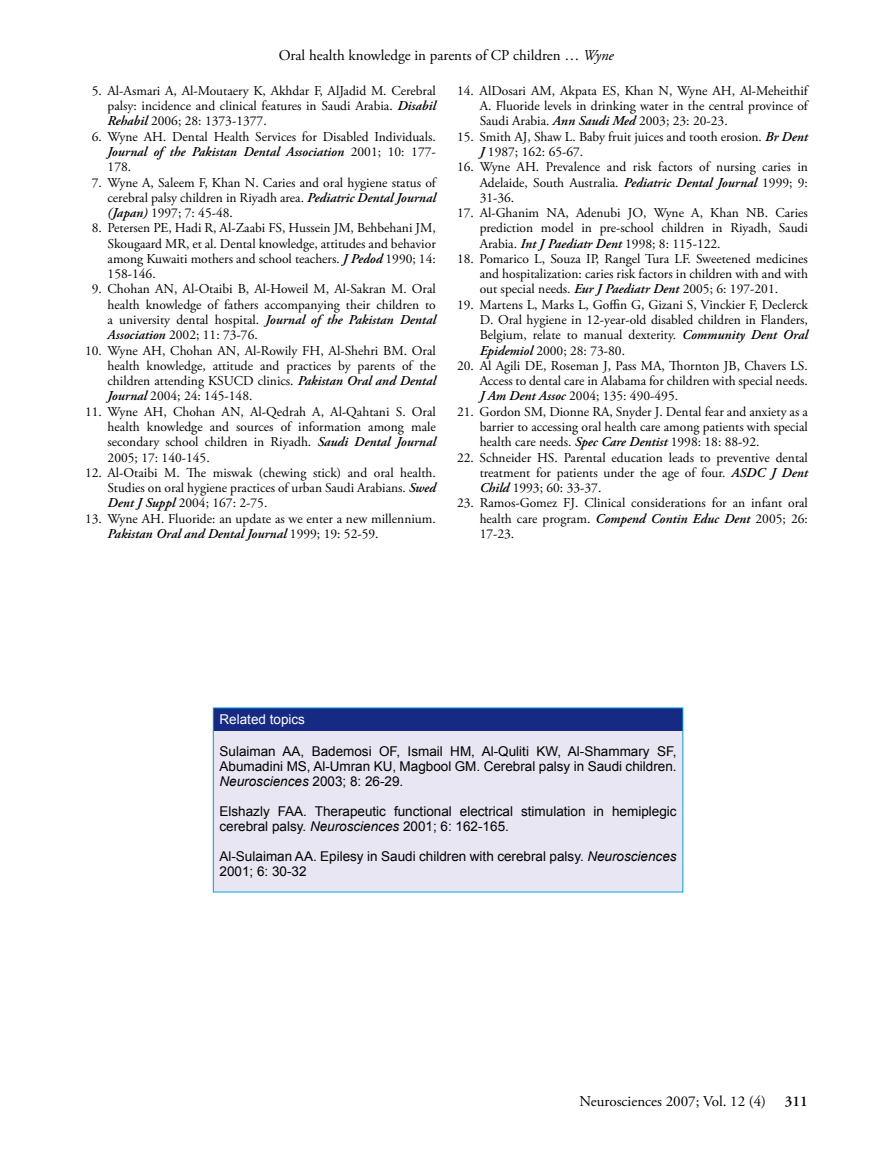
<style>
.page{position:relative;width:893px;height:1149px;background:#fff}
.page>*{position:absolute;margin:0;border:0;box-sizing:border-box;transform-origin:0 0}
.t1{font:15px "Adobe Garamond Pro";color:#000}
.t2{font:600 15px "Adobe Garamond Pro";color:#000}
.t3{font:13.5px/15.3px "Adobe Garamond Pro";color:#000;text-align:justify}
.t4{font:13.5px/15px "Arial";color:#000}
.t5{font:13.5px "Arial";color:#fff}
.s1{font-style:italic}
.s2{font-weight:600;font-style:italic}
</style>
<div class="page">
<div style="left:213px;top:708px;width:470px;height:23px;background:#162983"></div>
<div style="left:213px;top:731px;width:470px;height:160px;background:#e8e6f2"></div>
<p class="t1" style="left:279px;top:46px;width:337px">Oral health knowledge in parents of CP children … <span class="s1">Wyne</span></p>
<p class="t3" style="left:108px;top:83px;width:330px;text-indent:-16px">5. Al-Asmari A, Al-Moutaery K, Akhdar F, AlJadid M. Cerebral palsy: incidence and clinical features in Saudi Arabia. <span class="s2">Disabil Rehabil</span> 2006; 28: 1373-1377.</p>
<p class="t3" style="left:108px;top:129px;width:330px;text-indent:-16px">6. Wyne AH. Dental Health Services for Disabled Individuals.<br><span class="s2">Journal of the Pakistan Dental Association</span> 2001; 10: 177- 178.</p>
<p class="t3" style="left:108px;top:175px;width:330px;text-indent:-16px">7. Wyne A, Saleem F, Khan N. Caries and oral hygiene status of cerebral palsy children in Riyadh area. <span class="s2">Pediatric Dental Journal (Japan)</span> 1997; 7: 45-48.</p>
<p class="t3" style="left:108px;top:221px;width:330px;text-indent:-16px">8. Petersen PE, Hadi R, Al-Zaabi FS, Hussein JM, Behbehani JM, Skougaard MR, et al. Dental knowledge, attitudes and behavior among Kuwaiti mothers and school teachers. <span class="s2">J Pedod</span> 1990; 14:<br>158-146.</p>
<p class="t3" style="left:108px;top:282px;width:330px;text-indent:-16px">9. Chohan AN, Al-Otaibi B, Al-Howeil M, Al-Sakran M. Oral health knowledge of fathers accompanying their children to a university dental hospital. <span class="s2">Journal of the Pakistan Dental Association</span> 2002; 11: 73-76.</p>
<p class="t3" style="left:108px;top:343px;width:330px;text-indent:-23px">10. Wyne AH, Chohan AN, Al-Rowily FH, Al-Shehri BM. Oral health knowledge, attitude and practices by parents of the children attending KSUCD clinics. <span class="s2">Pakistan Oral and Dental Journal</span> 2004; 24: 145-148.</p>
<p class="t3" style="left:108px;top:404px;width:330px;text-indent:-23px">11. Wyne AH, Chohan AN, Al-Qedrah A, Al-Qahtani S. Oral health knowledge and sources of information among male secondary school children in Riyadh. <span class="s2">Saudi Dental Journal </span>2005; 17: 140-145.</p>
<p class="t3" style="left:108px;top:465px;width:330px;text-indent:-23px">12. Al-Otaibi M. The miswak (chewing stick) and oral health.<br>Studies on oral hygiene practices of urban Saudi Arabians. <span class="s2">Swed Dent J Suppl</span> 2004; 167: 2-75.</p>
<p class="t3" style="left:108px;top:511px;width:330px;text-indent:-23px">13. Wyne AH. Fluoride: an update as we enter a new millennium.<br><span class="s2">Pakistan Oral and Dental Journal</span> 1999; 19: 52-59.</p>
<p class="t3" style="left:480px;top:83px;width:330px;text-indent:-23px">14. AlDosari AM, Akpata ES, Khan N, Wyne AH, Al-Meheithif A. Fluoride levels in drinking water in the central province of Saudi Arabia. <span class="s2">Ann Saudi Med</span> 2003; 23: 20-23.</p>
<p class="t3" style="left:480px;top:129px;width:330px;text-indent:-23px">15. Smith AJ, Shaw L. Baby fruit juices and tooth erosion. <span class="s2">Br Dent<br>J</span> 1987; 162: 65-67.</p>
<p class="t3" style="left:480px;top:160px;width:330px;text-indent:-23px">16. Wyne AH. Prevalence and risk factors of nursing caries in Adelaide, South Australia. <span class="s2">Pediatric Dental Journal</span> 1999; 9:<br>31-36.</p>
<p class="t3" style="left:480px;top:205px;width:330px;text-indent:-23px">17. Al-Ghanim NA, Adenubi JO, Wyne A, Khan NB. Caries prediction model in pre-school children in Riyadh, Saudi Arabia. <span class="s2">Int J Paediatr Dent</span> 1998; 8: 115-122.</p>
<p class="t3" style="left:480px;top:251px;width:330px;text-indent:-23px">18. Pomarico L, Souza IP, Rangel Tura LF. Sweetened medicines and hospitalization: caries risk factors in children with and with out special needs. <span class="s2">Eur J Paediatr Dent</span> 2005; 6: 197-201.</p>
<p class="t3" style="left:480px;top:297px;width:330px;text-indent:-23px">19. Martens L, Marks L, Goffin G, Gizani S, Vinckier F, Declerck D. Oral hygiene in 12-year-old disabled children in Flanders, Belgium, relate to manual dexterity. <span class="s2">Community Dent Oral Epidemiol</span> 2000; 28: 73-80.</p>
<p class="t3" style="left:480px;top:358px;width:330px;text-indent:-23px">20. Al Agili DE, Roseman J, Pass MA, Thornton JB, Chavers LS.<br>Access to dental care in Alabama for children with special needs.<br><span class="s2">J Am Dent Assoc</span> 2004; 135: 490-495.</p>
<p class="t3" style="left:480px;top:404px;width:330px;text-indent:-23px">21. Gordon SM, Dionne RA, Snyder J. Dental fear and anxiety as a barrier to accessing oral health care among patients with special health care needs. <span class="s2">Spec Care Dentist</span> 1998: 18: 88-92.</p>
<p class="t3" style="left:480px;top:450px;width:330px;text-indent:-23px">22. Schneider HS. Parental education leads to preventive dental treatment for patients under the age of four. <span class="s2">ASDC J Dent Child</span> 1993; 60: 33-37.</p>
<p class="t3" style="left:480px;top:495px;width:330px;text-indent:-23px">23. Ramos-Gomez FJ. Clinical considerations for an infant oral health care program. <span class="s2">Compend Contin Educ Dent</span> 2005; 26:<br>17-23.</p>
<p class="t5" style="left:219px;top:711px;width:87px">Related topics</p>
<p class="t4" style="left:219px;top:743px;width:459px;text-align:justify">Sulaiman AA, Bademosi OF, Ismail HM, Al-Quliti KW, Al-Shammary SF, Abumadini MS, Al-Umran KU, Magbool GM. Cerebral palsy in Saudi children.<br><span class="s1">Neurosciences</span> 2003; 8: 26-29.</p>
<p class="t4" style="left:219px;top:803px;width:459px">Elshazly FAA. Therapeutic functional electrical stimulation in hemiplegic cerebral palsy. <span class="s1">Neurosciences</span> 2001; 6: 162-165.</p>
<p class="t4" style="left:219px;top:848px;width:459px">Al-Sulaiman AA. Epilesy in Saudi children with cerebral palsy. <span class="s1">Neurosciences<br></span>2001; 6: 30-32</p>
<p class="t1" style="left:580px;top:1091px;width:188px">Neurosciences 2007; Vol. 12 (4)</p>
<p class="t2" style="left:785px;top:1092px;width:24px">311</p>
</div>
